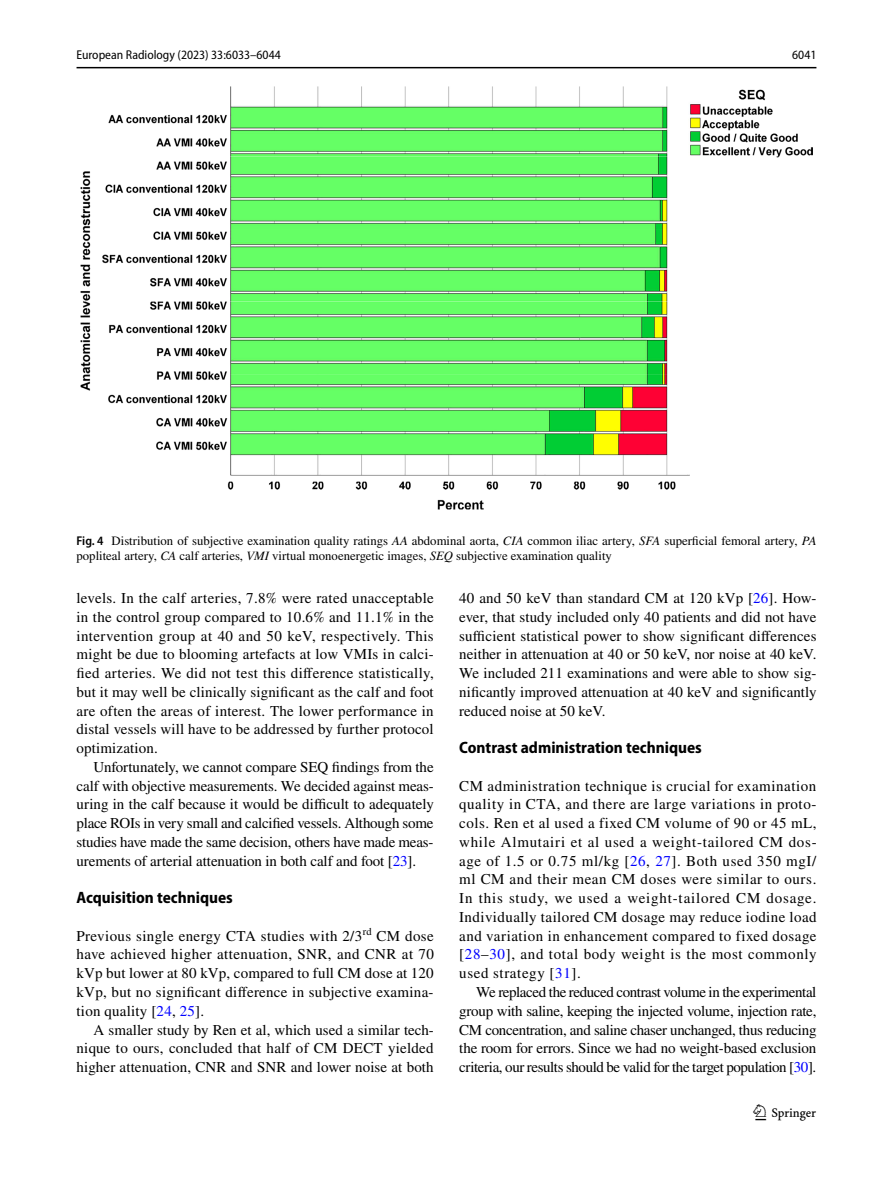
<style>
.page{position:relative;width:893px;height:1187px;background:#fff}
.page>*{position:absolute;margin:0;border:0;box-sizing:border-box;transform-origin:0 0}
.t1{font:22.5px "Springnew Regular 3";color:#000}
.t2{font:700 semi-condensed 16.5px "Myriad Pro";color:#000}
.t3{font:15px/18.8px "STIX";letter-spacing:.005em;color:#000;text-align:justify}
.t4{font:12.75px/15px "STIX";color:#000}
.t5{font:semi-condensed 12.75px "Myriad Pro";color:#000}
.s1{font-family:"Myriad Pro";font-weight:600;font-stretch:semi-condensed}
.s2{font-style:italic}
.s3{color:#00f}
</style>
<div class="page">
<hr style="left:77px;top:67px;width:739px;height:1px;background:#000">
<img style="left:81px;top:87px;width:731px;height:422px">
<p class="t5" style="left:77px;top:48px;width:206px">European Radiology (2023) 33:6033–6044</p>
<p class="t5" style="left:792px;top:48px;width:26px">6041</p>
<p class="t4" style="left:77px;top:534px;width:741px"><span class="s1">Fig. 4</span> Distribution of subjective examination quality ratings <span class="s2">AA</span> abdominal aorta, <span class="s2">CIA</span> common iliac artery, <span class="s2">SFA</span> superficial femoral artery, <span class="s2">PA </span>popliteal artery, <span class="s2">CA</span> calf arteries, <span class="s2">VMI</span> virtual monoenergetic images, <span class="s2">SEQ</span> subjective examination quality</p>
<p class="t3" style="left:77px;top:589px;width:359px">levels. In the calf arteries, 7.8% were rated unacceptable in the control group compared to 10.6% and 11.1% in the intervention group at 40 and 50 keV, respectively. This might be due to blooming artefacts at low VMIs in calci&shy;fied arteries. We did not test this difference statistically, but it may well be clinically significant as the calf and foot are often the areas of interest. The lower performance in distal vessels will have to be addressed by further protocol optimization.</p>
<p class="t3" style="left:77px;top:758px;width:359px;text-indent:17px">Unfortunately, we cannot compare SEQ findings from the calf with objective measurements. We decided against meas&shy;uring in the calf because it would be difficult to adequately place ROIs in very small and calcified vessels. Although some studies have made the same decision, others have made meas&shy;urements of arterial attenuation in both calf and foot [<span class="s3">23</span>].</p>
<p class="t2" style="left:77px;top:888px;width:158px">Acquisition techniques</p>
<p class="t3" style="left:77px;top:927px;width:359px">Previous single energy CTA studies with 2/3<sup>rd</sup> CM dose have achieved higher attenuation, SNR, and CNR at 70 kVp but lower at 80 kVp, compared to full CM dose at 120 kVp, but no significant difference in subjective examina&shy;tion quality [<span class="s3">24</span>, <span class="s3">25</span>].</p>
<p class="t3" style="left:77px;top:1021px;width:359px;text-indent:17px">A smaller study by Ren et al, which used a similar tech&shy;nique to ours, concluded that half of CM DECT yielded higher attenuation, CNR and SNR and lower noise at both</p>
<p class="t3" style="left:459px;top:589px;width:359px">40 and 50 keV than standard CM at 120 kVp [<span class="s3">26</span>]. How&shy;ever, that study included only 40 patients and did not have sufficient statistical power to show significant differences neither in attenuation at 40 or 50 keV, nor noise at 40 keV.<br>We included 211 examinations and were able to show sig&shy;nificantly improved attenuation at 40 keV and significantly reduced noise at 50 keV.</p>
<p class="t2" style="left:459px;top:738px;width:244px">Contrast administration techniques</p>
<p class="t3" style="left:459px;top:777px;width:359px">CM administration technique is crucial for examination quality in CTA, and there are large variations in proto&shy;cols. Ren et al used a fixed CM volume of 90 or 45 mL, while Almutairi et al used a weight-tailored CM dos&shy;age of 1.5 or 0.75 ml/kg [<span class="s3">26</span>, <span class="s3">27</span>]. Both used 350 mgI/ ml CM and their mean CM doses were similar to ours.<br>In this study, we used a weight-tailored CM dosage.<br>Individually tailored CM dosage may reduce iodine load and variation in enhancement compared to fixed dosage [<span class="s3">28</span>–<span class="s3">30</span>], and total body weight is the most commonly used strategy [<span class="s3">31</span>].</p>
<p class="t3" style="left:459px;top:983px;width:359px;text-indent:17px">We replaced the reduced contrast volume in the experimental group with saline, keeping the injected volume, injection rate, CM concentration, and saline chaser unchanged, thus reducing the room for errors. Since we had no weight-based exclusion criteria, our results should be valid for the target population [<span class="s3">30</span>].</p>
<h1 class="t1" style="left:755px;top:1104px;width:62px">1 3</h1>
</div>
